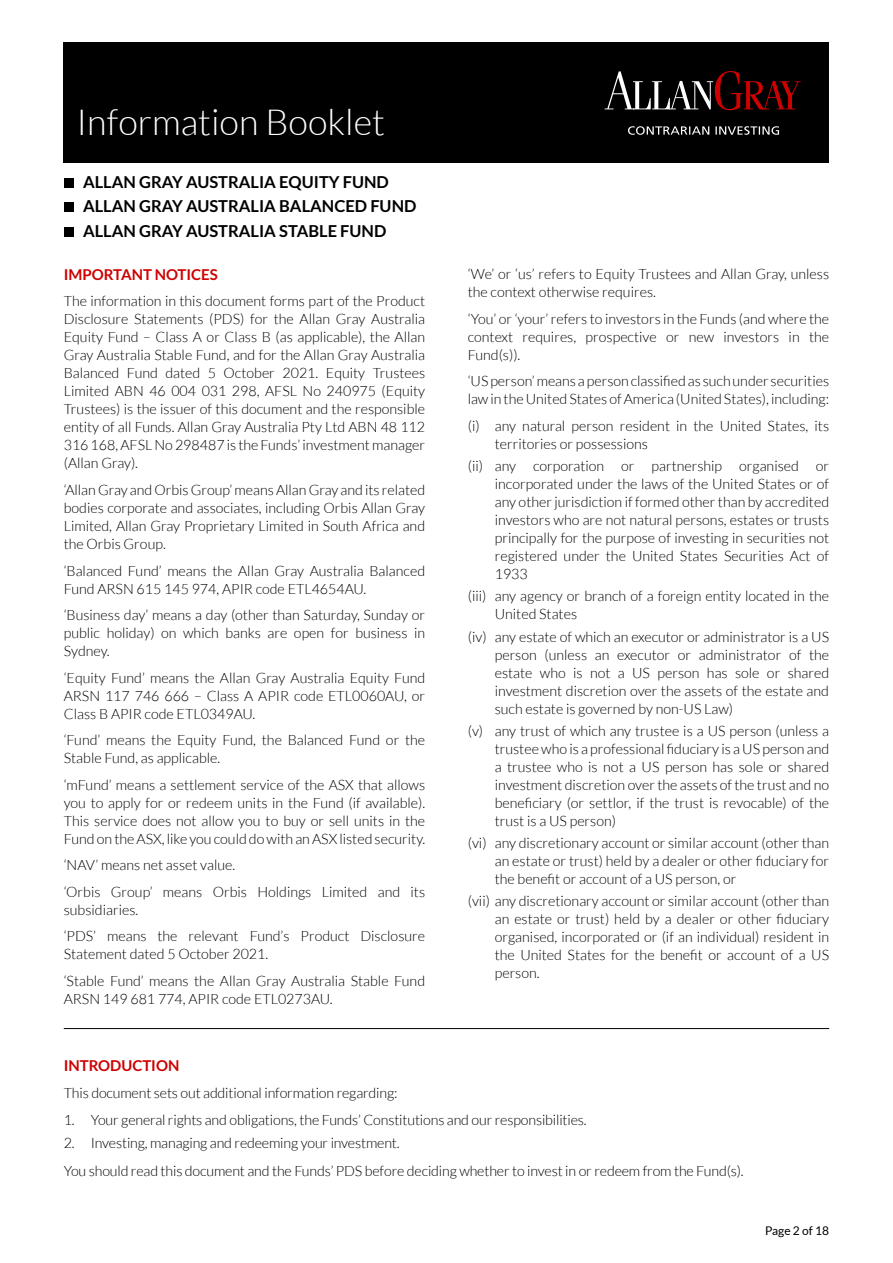
<style>
.page{position:relative;width:893px;height:1263px;background:#fff}
.page>*{position:absolute;margin:0;border:0;box-sizing:border-box;transform-origin:0 0}
.t1{font:300 36px "Lato";color:#fff}
.t2{font:700 16.5px/24.5px "Lato";color:#000}
.t3{font:700 15px "Lato";color:#cf0000}
.t4{font:300 14.25px/18px "Lato";color:#000;text-align:justify}
.t5{font:12px "Lato";color:#000}
</style>
<div class="page">
<div style="left:64px;top:178px;width:9px;height:10px;background:#000"></div>
<div style="left:64px;top:202px;width:9px;height:10px;background:#000"></div>
<div style="left:64px;top:227px;width:9px;height:10px;background:#000"></div>
<div style="left:64px;top:43px;width:765px;height:120px;background:#000"></div>
<svg style="left:628px;top:126px;width:151px;height:9px"></svg>
<svg style="left:605px;top:71px;width:196px;height:39px"></svg>
<hr style="left:64px;top:1028px;width:765px;height:1px;background:#000">
<h1 class="t1" style="left:77px;top:103px;width:310px">Information Booklet</h1>
<p class="t2" style="left:83px;top:169px;width:335px">ALLAN GRAY AUSTRALIA EQUITY FUND<br>ALLAN GRAY AUSTRALIA BALANCED FUND<br>ALLAN GRAY AUSTRALIA STABLE FUND</p>
<p class="t3" style="left:64px;top:266px;width:156px">IMPORTANT NOTICES</p>
<p class="t4" style="left:64px;top:292px;width:363px">The information in this document forms part of the Product Disclosure Statements (PDS) for the Allan Gray Australia Equity Fund – Class A or Class B (as applicable), the Allan Gray Australia Stable Fund, and for the Allan Gray Australia Balanced Fund dated 5 October 2021. Equity Trustees Limited ABN 46 004 031 298, AFSL No 240975 (Equity Trustees) is the issuer of this document and the responsible entity of all Funds. Allan Gray Australia Pty Ltd ABN 48 112<br>316 168, AFSL No 298487 is the Funds’ investment manager (Allan Gray).</p>
<p class="t4" style="left:64px;top:481px;width:363px">‘Allan Gray and Orbis Group’ means Allan Gray and its related bodies corporate and associates, including Orbis Allan Gray Limited, Allan Gray Proprietary Limited in South Africa and the Orbis Group.</p>
<p class="t4" style="left:64px;top:561px;width:363px">‘Balanced Fund’ means the Allan Gray Australia Balanced<br>Fund ARSN 615 145 974, APIR code ETL4654AU.</p>
<p class="t4" style="left:64px;top:606px;width:363px">‘Business day’ means a day (other than Saturday, Sunday or public holiday) on which banks are open for business in Sydney.</p>
<p class="t4" style="left:64px;top:668px;width:363px">‘Equity Fund’ means the Allan Gray Australia Equity Fund ARSN 117 746 666 – Class A APIR code ETL0060AU, or Class B APIR code ETL0349AU.</p>
<p class="t4" style="left:64px;top:731px;width:363px">‘Fund’ means the Equity Fund, the Balanced Fund or the<br>Stable Fund, as applicable.</p>
<p class="t4" style="left:64px;top:775px;width:363px">‘mFund’ means a settlement service of the ASX that allows you to apply for or redeem units in the Fund (if available).<br>This service does not allow you to buy or sell units in the Fund on the ASX, like you could do with an ASX listed security.</p>
<p class="t4" style="left:64px;top:852px;width:363px;line-height:26.5px">‘NAV’ means net asset value.<br>‘Orbis Group’ means Orbis Holdings Limited and its</p>
<p class="t4" style="left:64px;top:896px;width:363px;line-height:26.5px">subsidiaries.<br>‘PDS’ means the relevant Fund’s Product Disclosure</p>
<p class="t4" style="left:64px;top:941px;width:363px;line-height:26.5px">Statement dated 5 October 2021.<br>‘Stable Fund’ means the Allan Gray Australia Stable Fund</p>
<p class="t4" style="left:64px;top:989px;width:270px">ARSN 149 681 774, APIR code ETL0273AU.</p>
<p class="t4" style="left:468px;top:265px;width:363px">‘We’ or ‘us’ refers to Equity Trustees and Allan Gray, unless the context otherwise requires.</p>
<p class="t4" style="left:468px;top:310px;width:363px">‘You’ or ‘your’ refers to investors in the Funds (and where the context requires, prospective or new investors in the Fund(s)).</p>
<p class="t4" style="left:468px;top:372px;width:363px">‘US person’ means a person classified as such under securities law in the United States of America (United States), including:</p>
<p class="t4" style="left:495px;top:417px;width:336px;text-indent:-27px">(i) any natural person resident in the United States, its territories or possessions</p>
<p class="t4" style="left:495px;top:457px;width:336px;text-indent:-27px">(ii) any corporation or partnership organised or incorporated under the laws of the United States or of any other jurisdiction if formed other than by accredited investors who are not natural persons, estates or trusts principally for the purpose of investing in securities not registered under the United States Securities Act of 1933</p>
<p class="t4" style="left:495px;top:587px;width:336px;text-indent:-27px">(iii) any agency or branch of a foreign entity located in the<br>United States</p>
<p class="t4" style="left:495px;top:628px;width:336px;text-indent:-27px">(iv) any estate of which an executor or administrator is a US person (unless an executor or administrator of the estate who is not a US person has sole or shared investment discretion over the assets of the estate and such estate is governed by non-US Law)</p>
<p class="t4" style="left:495px;top:722px;width:336px;text-indent:-27px">(v) any trust of which any trustee is a US person (unless a trustee who is a professional fiduciary is a US person and a trustee who is not a US person has sole or shared investment discretion over the assets of the trust and no beneficiary (or settlor, if the trust is revocable) of the trust is a US person)</p>
<p class="t4" style="left:495px;top:834px;width:336px;text-indent:-27px">(vi) any discretionary account or similar account (other than an estate or trust) held by a dealer or other fiduciary for the benefit or account of a US person, or</p>
<p class="t4" style="left:495px;top:892px;width:336px;text-indent:-27px">(vii) any discretionary account or similar account (other than an estate or trust) held by a dealer or other fiduciary organised, incorporated or (if an individual) resident in the United States for the benefit or account of a US person.</p>
<p class="t3" style="left:64px;top:1057px;width:117px">INTRODUCTION</p>
<p class="t4" style="left:64px;top:1084px;width:335px">This document sets out additional information regarding:</p>
<p class="t4" style="left:64px;top:1111px;width:524px">1. Your general rights and obligations, the Funds’ Constitutions and our responsibilities.</p>
<p class="t4" style="left:64px;top:1130px;width:681px;line-height:27.3px">2. Investing, managing and redeeming your investment.<br>You should read this document and the Funds’ PDS before deciding whether to invest in or redeem from the Fund(s).</p>
<p class="t5" style="left:765px;top:1224px;width:66px">Page 2 of 18</p>
</div>
